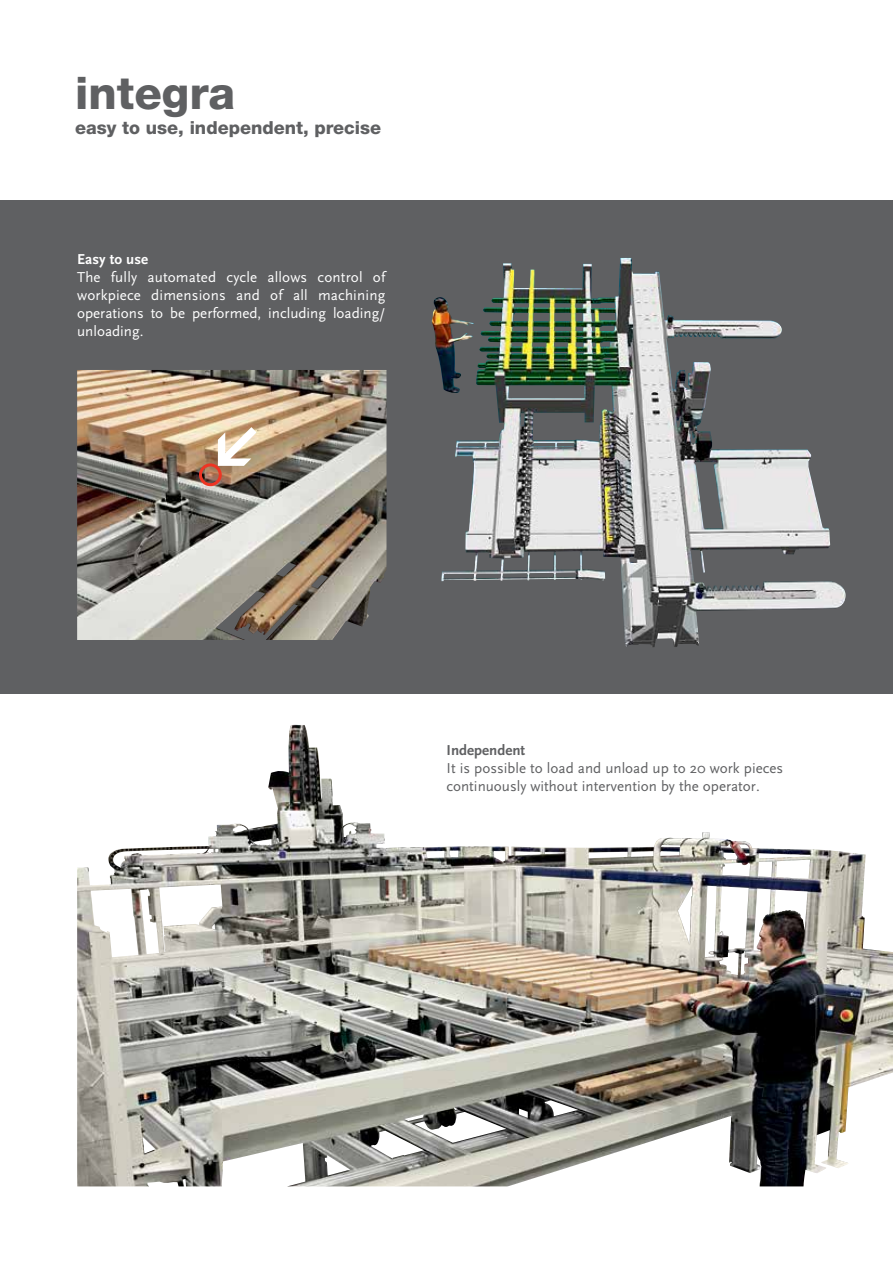
<style>
.page{position:relative;width:893px;height:1263px;background:#fff}
.page>*{position:absolute;margin:0;border:0;box-sizing:border-box;transform-origin:0 0}
.t1{font:800 45px "Helvetica Neue";color:#5f6062}
.t2{font:800 18px "Helvetica Neue";color:#5f6062}
.t3{font:15px/18px "Scala Sans";color:#fff;text-align:justify}
.t4{font:15px/18px "Scala Sans";color:#5f6062}
.t5{font:700 15px "Scala Sans";color:#5f6062}
.t6{font:700 15px "Scala Sans";color:#fff}
</style>
<div class="page">
<div style="left:0;top:200px;width:893px;height:493px;background:#5f6062"></div>
<img style="left:441px;top:258px;width:405px;height:389px">
<img style="left:77px;top:370px;width:309px;height:270px">
<img style="left:77px;top:725px;width:816px;height:461px">
<svg style="left:218px;top:427px;width:39px;height:39px;background:#dfcfb9"></svg>
<div style="left:199px;top:463px;width:23px;height:23px;border:3px solid #ee3524;border-radius:50%"></div>
<h1 class="t1" style="left:75px;top:66px;width:162px">integra</h1>
<p class="t2" style="left:75px;top:117px;width:307px">easy to use, independent, precise</p>
<p class="t6" style="left:77px;top:251px;width:72px">Easy to use</p>
<p class="t3" style="left:77px;top:269px;width:310px">The fully automated cycle allows control of workpiece dimensions and of all machining operations to be performed, including loading/ unloading.</p>
<p class="t5" style="left:446px;top:742px;width:80px">Independent</p>
<p class="t4" style="left:446px;top:760px;width:338px">It is possible to load and unload up to 20 work pieces continuously without intervention by the operator.</p>
</div>
